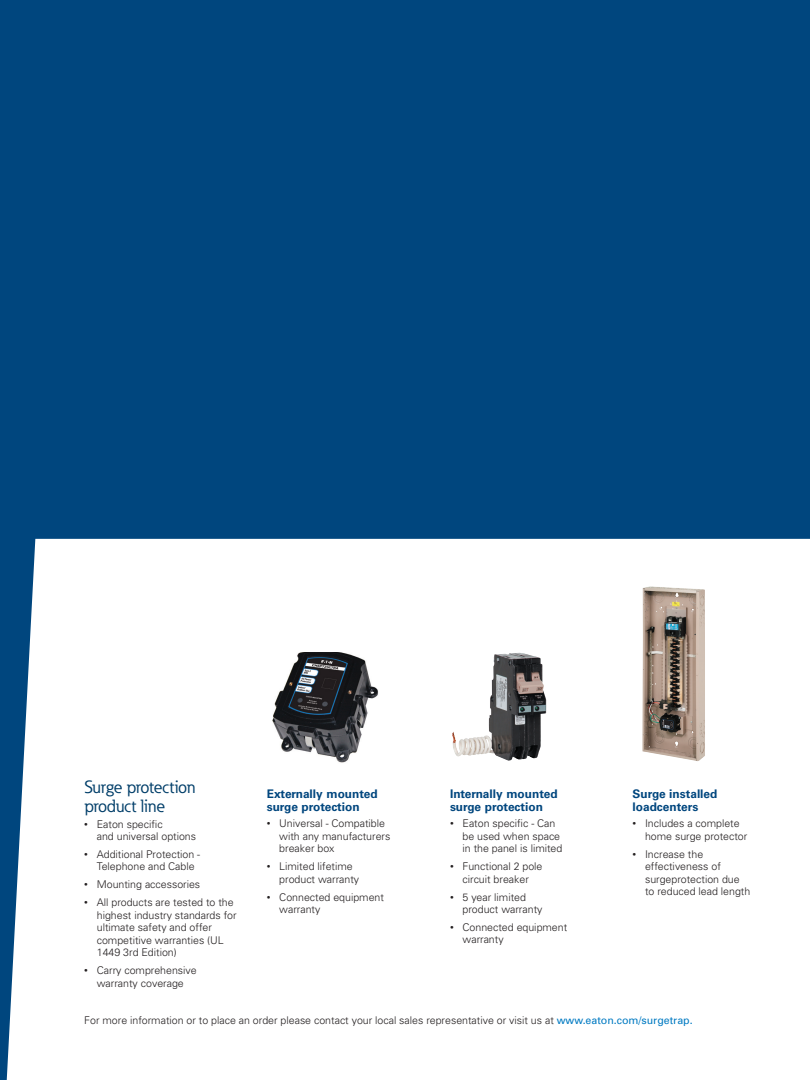
<style>
.page{position:relative;width:810px;height:1080px;background:#00467e}
.page>*{position:absolute;margin:0;border:0;box-sizing:border-box;transform-origin:0 0}
.t1{font:17.5px/18.8px "Eaton";letter-spacing:-.01em;color:#003e69}
.Body_Copy_Head{font:700 11.88px/12.8px "Univers LT Std";color:#00467e}
.Bullet_List{font:300 10.62px/12.5px "Univers";color:#231f20}
.s1{font-family:"Univers LT Std";font-size:7.5px}
.s2{font-weight:400;color:#007ac2}
</style>
<div class="page">
<div style="left:7px;top:539px;width:803px;height:541px;background:#fff"></div>
<img style="left:272px;top:652px;width:111px;height:115px">
<img style="left:642px;top:586px;width:63px;height:175px">
<img style="left:452px;top:653px;width:84px;height:108px">
<p class="t1" style="left:84px;top:778px;width:112px">Surge protection product line</p>
<p class="Bullet_List" style="left:97px;top:817px;width:101px;text-indent:-12px"><span class="s1">•</span> Eaton specific<br>and universal options</p>
<p class="Bullet_List" style="left:97px;top:848px;width:105px;text-indent:-12px"><span class="s1">•</span> Additional Protection -<br>Telephone and Cable</p>
<p class="Bullet_List" style="left:84px;top:878px;width:118px"><span class="s1">•</span> Mounting accessories</p>
<p class="Bullet_List" style="left:97px;top:896px;width:141px;text-indent:-12px"><span class="s1">•</span> All products are tested to the highest industry standards for ultimate safety and offer competitive warranties (UL<br>1449 3rd Edition)</p>
<p class="Bullet_List" style="left:84px;top:964px;width:114px;text-align:center"><span class="s1">•</span> Carry comprehensive warranty coverage</p>
<p class="Body_Copy_Head" style="left:267px;top:788px;width:112px">Externally mounted surge protection</p>
<p class="Bullet_List" style="left:279px;top:817px;width:113px;text-indent:-12px"><span class="s1">•</span> Universal - Compatible with any manufacturers breaker box</p>
<p class="Bullet_List" style="left:279px;top:860px;width:81px;text-indent:-12px"><span class="s1">•</span> Limited lifetime product warranty</p>
<p class="Bullet_List" style="left:279px;top:890px;width:106px;text-indent:-12px"><span class="s1">•</span> Connected equipment warranty</p>
<p class="Body_Copy_Head" style="left:450px;top:788px;width:109px">Internally mounted surge protection</p>
<p class="Bullet_List" style="left:463px;top:817px;width:101px;text-indent:-12px"><span class="s1">•</span> Eaton specific - Can be used when space in the panel is limited</p>
<p class="Bullet_List" style="left:450px;top:860px;width:94px;text-align:center"><span class="s1">•</span> Functional 2 pole circuit breaker</p>
<p class="Bullet_List" style="left:463px;top:890px;width:81px;text-indent:-12px"><span class="s1">•</span> 5 year limited product warranty</p>
<p class="Bullet_List" style="left:463px;top:921px;width:106px;text-indent:-12px"><span class="s1">•</span> Connected equipment warranty</p>
<p class="Body_Copy_Head" style="left:633px;top:788px;width:86px">Surge installed loadcenters</p>
<p class="Bullet_List" style="left:645px;top:817px;width:104px;text-indent:-12px"><span class="s1">•</span> Includes a complete home surge protector</p>
<p class="Bullet_List" style="left:645px;top:847px;width:107px;text-indent:-12px"><span class="s1">•</span> Increase the effectiveness of surgeprotection due to reduced lead length</p>
<p class="Bullet_List" style="left:84px;top:1014px;width:610px">For more information or to place an order please contact your local sales representative or visit us at <span class="s2">www.eaton.com/surgetrap.</span></p>
</div>
